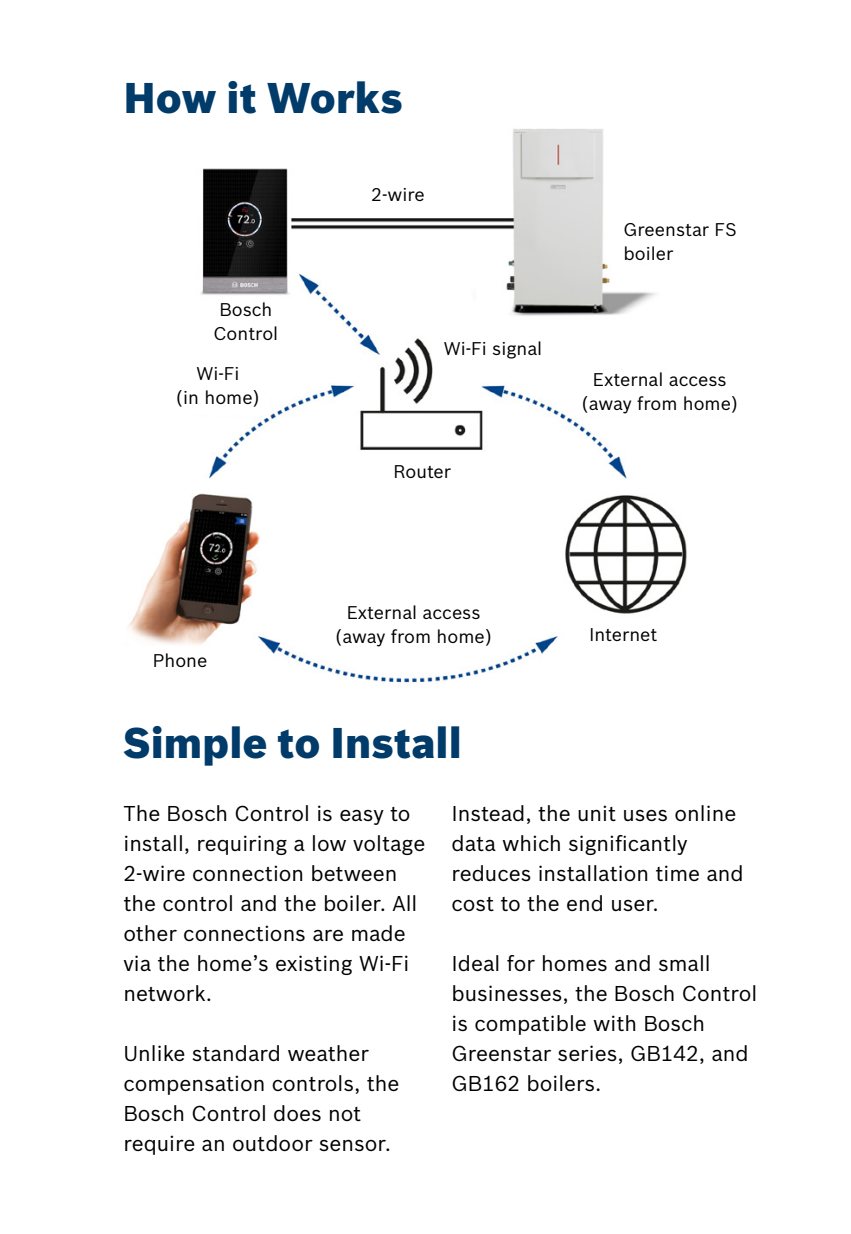
<style>
.page{position:relative;width:851px;height:1234px;background:#fff}
.page>*{position:absolute;margin:0;border:0;box-sizing:border-box;transform-origin:0 0}
.t1{font:900 42px "Bosch Sans";color:#003b6a}
.t2{font:21px/30px "Bosch Sans";color:#000}
.t3{font:18px/24px "Bosch Sans";color:#000;text-align:center}
</style>
<div class="page">
<img style="left:128px;top:129px;width:559px;height:554px">
<div style="left:324px;top:464px;width:196px;height:64px;background:#fff"></div>
<div style="left:438px;top:342px;width:109px;height:26px;background:#fff"></div>
<div style="left:569px;top:372px;width:180px;height:41px;background:#fff"></div>
<div style="left:323px;top:604px;width:180px;height:49px;background:#fff"></div>
<div style="left:167px;top:366px;width:101px;height:48px;background:#fff"></div>
<div style="left:200px;top:302px;width:91px;height:42px;background:#fff"></div>
<div style="left:623px;top:222px;width:124px;height:39px;background:#fff"></div>
<div style="left:360px;top:187px;width:75px;height:23px;background:#fff"></div>
<div style="left:585px;top:627px;width:75px;height:23px;background:#fff"></div>
<div style="left:143px;top:653px;width:74px;height:23px;background:#fff"></div>
<h1 class="t1" style="left:123px;top:66px;width:281px">How it Works</h1>
<p class="t3" style="left:213px;top:296px;width:66px">Bosch<br>Control</p>
<p class="t3" style="left:176px;top:360px;width:86px">Wi-Fi<br>(in home)</p>
<p class="t3" style="left:371px;top:181px;width:55px">2-wire</p>
<p class="t3" style="left:443px;top:335px;width:100px">Wi-Fi signal</p>
<p class="t3" style="left:393px;top:458px;width:59px">Router</p>
<p class="t3" style="left:623px;top:216px;width:115px;text-align:left">Greenstar FS boiler</p>
<p class="t3" style="left:581px;top:366px;width:159px">External access (away from home)</p>
<p class="t3" style="left:153px;top:647px;width:56px">Phone</p>
<p class="t3" style="left:335px;top:598px;width:159px">External access (away from home)</p>
<h1 class="t1" style="left:123px;top:710px;width:340px">Simple to Install</h1>
<p class="t3" style="left:589px;top:621px;width:70px">Internet</p>
<p class="t2" style="left:123px;top:796px;width:303px">The Bosch Control is easy to install, requiring a low voltage<br>2-wire connection between the control and the boiler. All other connections are made via the home’s existing Wi-Fi network.</p>
<p class="t2" style="left:123px;top:1036px;width:277px">Unlike standard weather compensation controls, the<br>Bosch Control does not require an outdoor sensor.</p>
<p class="t2" style="left:451px;top:796px;width:294px">Instead, the unit uses online data which significantly reduces installation time and cost to the end user.</p>
<p class="t2" style="left:451px;top:946px;width:307px">Ideal for homes and small businesses, the Bosch Control is compatible with Bosch<br>Greenstar series, GB142, and<br>GB162 boilers.</p>
</div>
